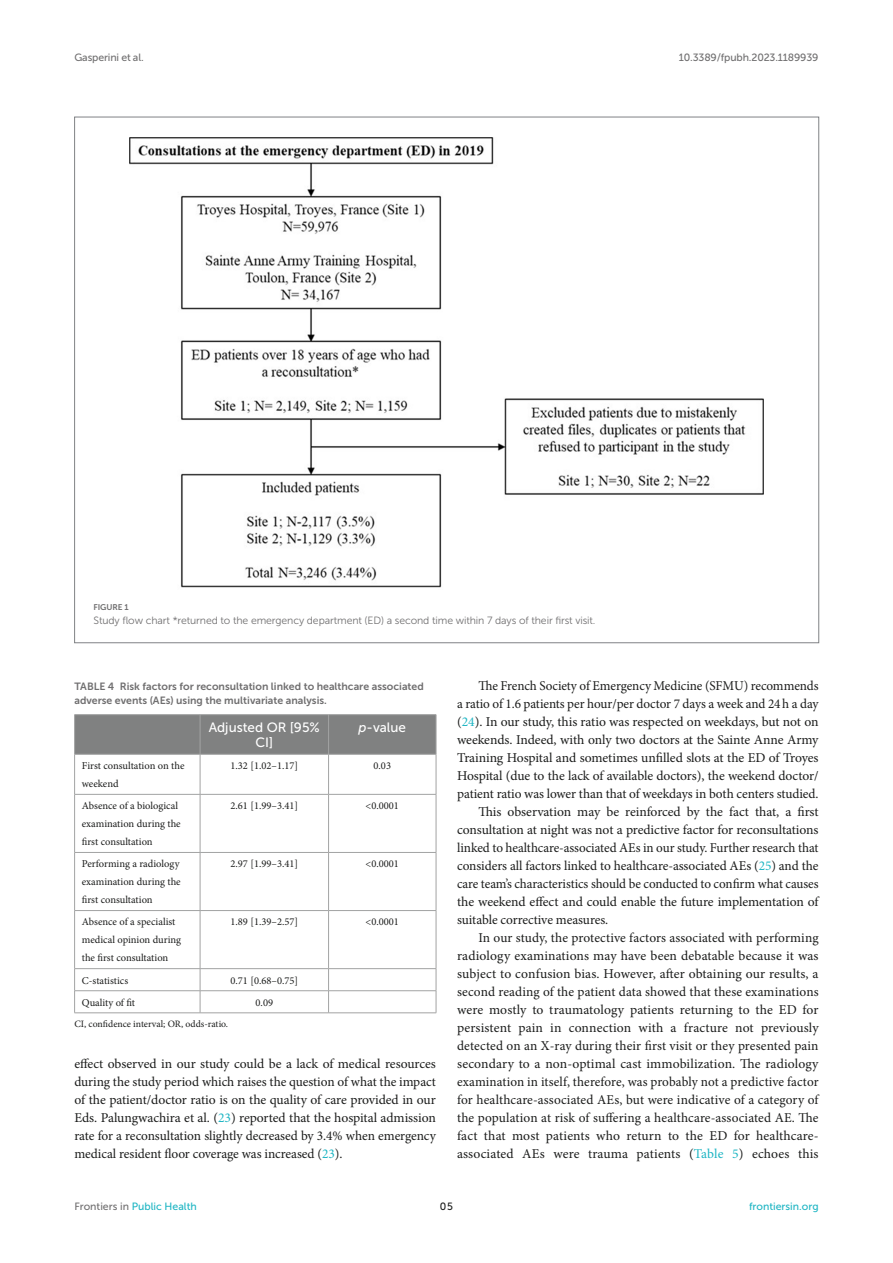
<style>
.page{position:relative;width:893px;height:1263px;background:#fff}
.page>*{position:absolute;margin:0;border:0;box-sizing:border-box;transform-origin:0 0}
.TEXT{font:13.5px/18px "Minion Pro";letter-spacing:-.005em;color:#1b1c1b;text-align:justify}
.TB_CH{font:13.5px/15px "Museo Sans 500";color:#fff;text-align:center}
.TB_TX{font:10.5px/18px "Minion Pro";color:#1b1c1b}
.TT{font:10.5px/13.5px "Museo Sans 700";color:#706f70}
.FIG_LEG{font:10.5px "Museo Sans 300";letter-spacing:-.01em;color:#706f70}
.t1{font:10.5px "Museo Sans 500";letter-spacing:-.015em;color:#706f70}
.t2{font:10.5px "Museo Sans 500";color:#1db5c3}
.t3{font:10.5px "Museo Sans 500";color:#1b1c1b}
.TFN{font:9.75px "Minion Pro";color:#1b1c1b}
.FIG_HD{font:8.25px "Museo Sans 700";letter-spacing:-.01em;color:#706f70}
.s1{font-style:italic}
.s2{color:#1db5c3}
.s3{color:#706f70}
</style>
<div class="page">
<img style="left:129px;top:137px;width:635px;height:451px">
<div style="left:75px;top:715px;width:361px;height:39px;background:#808181"></div>
<hr style="left:200px;top:852px;width:129px;height:1px;background:#a2a3a3">
<hr style="left:200px;top:910px;width:129px;height:1px;background:#a2a3a3">
<hr style="left:200px;top:968px;width:129px;height:1px;background:#a2a3a3">
<hr style="left:200px;top:990px;width:129px;height:1px;background:#a2a3a3">
<hr style="left:200px;top:1012px;width:129px;height:1px;background:#a2a3a3">
<hr style="left:328px;top:794px;width:1px;height:58px;background:#a2a3a3">
<hr style="left:436px;top:794px;width:1px;height:58px;background:#a2a3a3">
<hr style="left:329px;top:852px;width:107px;height:1px;background:#a2a3a3">
<hr style="left:328px;top:853px;width:1px;height:57px;background:#a2a3a3">
<hr style="left:436px;top:853px;width:1px;height:57px;background:#a2a3a3">
<hr style="left:329px;top:910px;width:107px;height:1px;background:#a2a3a3">
<hr style="left:328px;top:911px;width:1px;height:57px;background:#a2a3a3">
<hr style="left:436px;top:911px;width:1px;height:57px;background:#a2a3a3">
<hr style="left:329px;top:968px;width:107px;height:1px;background:#a2a3a3">
<hr style="left:329px;top:990px;width:107px;height:1px;background:#a2a3a3">
<svg style="left:328px;top:969px;width:1px;height:44px"></svg>
<svg style="left:436px;top:969px;width:1px;height:44px"></svg>
<hr style="left:329px;top:1012px;width:107px;height:1px;background:#a2a3a3">
<hr style="left:74px;top:794px;width:1px;height:58px;background:#a2a3a3">
<hr style="left:200px;top:794px;width:1px;height:58px;background:#a2a3a3">
<hr style="left:74px;top:852px;width:126px;height:1px;background:#a2a3a3">
<hr style="left:74px;top:853px;width:1px;height:57px;background:#a2a3a3">
<hr style="left:200px;top:853px;width:1px;height:57px;background:#a2a3a3">
<hr style="left:74px;top:910px;width:126px;height:1px;background:#a2a3a3">
<hr style="left:74px;top:911px;width:1px;height:57px;background:#a2a3a3">
<hr style="left:200px;top:911px;width:1px;height:57px;background:#a2a3a3">
<hr style="left:74px;top:968px;width:126px;height:1px;background:#a2a3a3">
<hr style="left:74px;top:990px;width:126px;height:1px;background:#a2a3a3">
<svg style="left:74px;top:969px;width:1px;height:43px"></svg>
<svg style="left:200px;top:969px;width:1px;height:44px"></svg>
<hr style="left:74px;top:1012px;width:126px;height:1px;background:#a2a3a3">
<hr style="left:200px;top:714px;width:129px;height:1px;background:#a2a3a3">
<hr style="left:200px;top:754px;width:129px;height:1px;background:#a2a3a3">
<hr style="left:329px;top:714px;width:107px;height:1px;background:#a2a3a3">
<hr style="left:328px;top:715px;width:1px;height:39px;background:#a2a3a3">
<hr style="left:436px;top:715px;width:1px;height:39px;background:#a2a3a3">
<hr style="left:329px;top:754px;width:107px;height:1px;background:#a2a3a3">
<hr style="left:74px;top:714px;width:126px;height:1px;background:#a2a3a3">
<hr style="left:74px;top:715px;width:1px;height:39px;background:#a2a3a3">
<hr style="left:200px;top:715px;width:1px;height:39px;background:#a2a3a3">
<hr style="left:74px;top:754px;width:126px;height:1px;background:#a2a3a3">
<hr style="left:200px;top:794px;width:129px;height:1px;background:#a2a3a3">
<hr style="left:328px;top:754px;width:1px;height:40px;background:#a2a3a3">
<hr style="left:436px;top:754px;width:1px;height:40px;background:#a2a3a3">
<hr style="left:329px;top:794px;width:107px;height:1px;background:#a2a3a3">
<hr style="left:74px;top:754px;width:1px;height:40px;background:#a2a3a3">
<hr style="left:200px;top:754px;width:1px;height:40px;background:#a2a3a3">
<hr style="left:74px;top:794px;width:126px;height:1px;background:#a2a3a3">
<p class="t1" style="left:74px;top:51px;width:71px">Gasperini et al.</p>
<p class="t1" style="left:679px;top:51px;width:141px">10.3389/fpubh.2023.1189939</p>
<p class="FIG_HD" style="left:94px;top:603px;width:37px">FIGURE 1</p>
<p class="FIG_LEG" style="left:94px;top:614px;width:503px">Study flow chart *returned to the emergency department (ED) a second time within 7 days of their first visit.</p>
<p class="TT" style="left:74px;top:680px;width:351px">TABLE 4 Risk factors for reconsultation linked to healthcare associated adverse events (AEs) using the multivariate analysis.</p>
<p class="TB_CH" style="left:209px;top:720px;width:113px">Adjusted OR [95%<br>CI]</p>
<p class="TB_CH" style="left:359px;top:720px;width:49px"><span class="s1">p</span>-value</p>
<p class="TB_TX" style="left:82px;top:757px;width:104px">First consultation on the weekend</p>
<p class="TB_TX" style="left:230px;top:757px;width:69px">1.32 [1.02–1.17]</p>
<p class="TB_TX" style="left:374px;top:757px;width:19px">0.03</p>
<p class="TB_TX" style="left:82px;top:797px;width:100px">Absence of a biological examination during the first consultation</p>
<p class="TB_TX" style="left:230px;top:797px;width:69px">2.61 [1.99–3.41]</p>
<p class="TB_TX" style="left:366px;top:797px;width:35px">&lt;0.0001</p>
<p class="TB_TX" style="left:82px;top:855px;width:100px;text-align:justify">Performing a radiology examination during the first consultation</p>
<p class="TB_TX" style="left:230px;top:855px;width:69px">2.97 [1.99–3.41]</p>
<p class="TB_TX" style="left:366px;top:855px;width:35px">&lt;0.0001</p>
<p class="TB_TX" style="left:82px;top:913px;width:101px">Absence of a specialist medical opinion during the first consultation</p>
<p class="TB_TX" style="left:230px;top:913px;width:69px">1.89 [1.39–2.57]</p>
<p class="TB_TX" style="left:366px;top:913px;width:35px">&lt;0.0001</p>
<p class="TB_TX" style="left:82px;top:971px;width:48px">C-statistics</p>
<p class="TB_TX" style="left:230px;top:971px;width:69px">0.71 [0.68–0.75]</p>
<p class="TB_TX" style="left:82px;top:993px;width:55px">Quality of fit</p>
<p class="TB_TX" style="left:256px;top:993px;width:19px">0.09</p>
<p class="TFN" style="left:74px;top:1017px;width:155px">CI, confidence interval; OR, odds-ratio.</p>
<p class="TEXT" style="left:74px;top:1055px;width:363px">effect observed in our study could be a lack of medical resources during the study period which raises the question of what the impact of the patient/doctor ratio is on the quality of care provided in our Eds. Palungwachira et al. (<span class="s2">23</span>) reported that the hospital admission rate for a reconsultation slightly decreased by 3.4% when emergency medical resident floor coverage was increased (<span class="s2">23</span>).</p>
<p class="TEXT" style="left:457px;top:677px;width:363px;text-indent:21px">The French Society of Emergency Medicine (SFMU) recommends a ratio of 1.6 patients per hour/per doctor 7 days a week and 24h a day (<span class="s2">24</span>). In our study, this ratio was respected on weekdays, but not on weekends. Indeed, with only two doctors at the Sainte Anne Army Training Hospital and sometimes unfilled slots at the ED of Troyes Hospital (due to the lack of available doctors), the weekend doctor/ patient ratio was lower than that of weekdays in both centers studied.</p>
<p class="TEXT" style="left:457px;top:803px;width:363px;text-indent:21px">This observation may be reinforced by the fact that, a first consultation at night was not a predictive factor for reconsultations linked to healthcare-associated AEs in our study. Further research that considers all factors linked to healthcare-associated AEs (<span class="s2">25</span>) and the care team’s characteristics should be conducted to confirm what causes the weekend effect and could enable the future implementation of suitable corrective measures.</p>
<p class="TEXT" style="left:457px;top:929px;width:363px;text-indent:21px">In our study, the protective factors associated with performing radiology examinations may have been debatable because it was subject to confusion bias. However, after obtaining our results, a second reading of the patient data showed that these examinations were mostly to traumatology patients returning to the ED for persistent pain in connection with a fracture not previously detected on an X-ray during their first visit or they presented pain secondary to a non-optimal cast immobilization. The radiology examination in itself, therefore, was probably not a predictive factor for healthcare-associated AEs, but were indicative of a category of the population at risk of suffering a healthcare-associated AE. The fact that most patients who return to the ED for healthcare&shy;associated AEs were trauma patients (<span class="s2">Table 5</span>) echoes this</p>
<p class="t2" style="left:74px;top:1200px;width:124px"><span class="s3">Frontiers in</span> Public Health</p>
<p class="t3" style="left:440px;top:1200px;width:14px">05</p>
<p class="t2" style="left:749px;top:1200px;width:71px">frontiersin.org</p>
</div>
